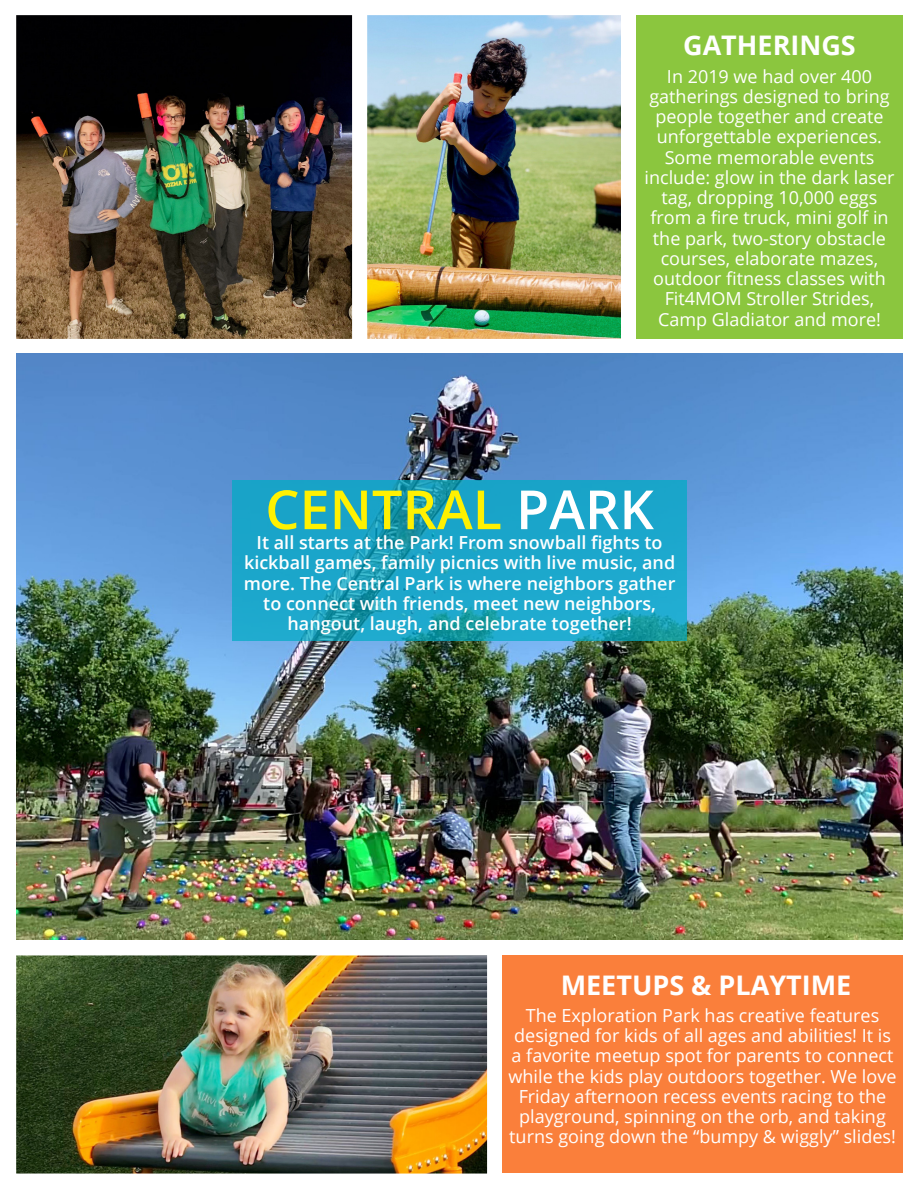
<style>
.page{position:relative;width:918px;height:1188px;background:#fff}
.page>*{position:absolute;margin:0;border:0;box-sizing:border-box;transform-origin:0 0}
.t1{font:600 54px "Open Sans";color:#fff101}
.t2{font:700 27px "Open Sans";color:#fff}
.t3{font:18px/20.2px "Open Sans";color:#fff;text-align:center}
.t4{font:600 18px/20.2px "Open Sans";color:#fff;text-align:center}
.s1{color:#fff}
</style>
<div class="page">
<div style="left:636px;top:15px;width:267px;height:324px;background:#8bc63e"></div>
<img style="left:16px;top:354px;width:887px;height:585px">
<div style="left:502px;top:955px;width:401px;height:218px;background:#fa7f3b"></div>
<img style="left:16px;top:15px;width:336px;height:324px">
<img style="left:367px;top:15px;width:254px;height:324px">
<img style="left:16px;top:955px;width:471px;height:219px">
<svg style="left:232px;top:480px;width:455px;height:161px;background:#1ba4c5"></svg>
<p class="t2" style="left:683px;top:26px;width:174px">GATHERINGS</p>
<p class="t3" style="left:645px;top:66px;width:251px">In 2019 we had over 400 gatherings designed to bring people together and create unforgettable experiences.<br>Some memorable events include: glow in the dark laser tag, dropping 10,000 eggs from a fire truck, mini golf in the park, two-story obstacle courses, elaborate mazes, outdoor fitness classes with<br>Fit4MOM Stroller Strides,<br>Camp Gladiator and more!</p>
<p class="t1" style="left:265px;top:473px;width:390px">CENTRAL <span class="s1">PARK</span></p>
<p class="t4" style="left:244px;top:532px;width:433px">It all starts at the Park! From snowball fights to kickball games, family picnics with live music, and more. The Central Park is where neighbors gather to connect with friends, meet new neighbors, hangout, laugh, and celebrate together!</p>
<p class="t2" style="left:561px;top:966px;width:292px">MEETUPS &amp; PLAYTIME</p>
<p class="t3" style="left:509px;top:1005px;width:389px">The Exploration Park has creative features designed for kids of all ages and abilities! It is a favorite meetup spot for parents to connect while the kids play outdoors together. We love Friday afternoon recess events racing to the playground, spinning on the orb, and taking turns going down the “bumpy &amp; wiggly” slides!</p>
</div>
